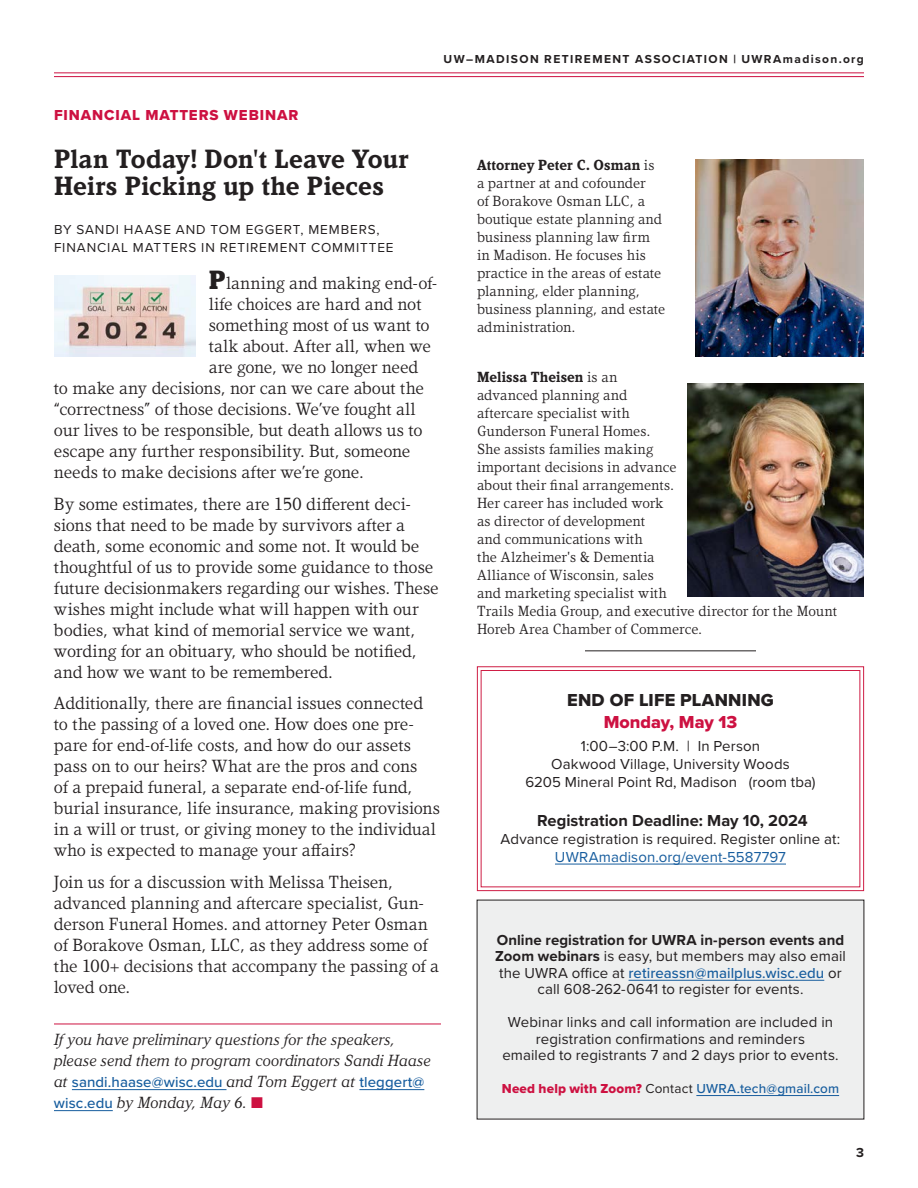
<style>
.page{position:relative;width:918px;height:1188px;background:#fff}
.page>*{position:absolute;margin:0;border:0;box-sizing:border-box;transform-origin:0 0}
.HED3-KandalBold-18-18-rrxh{font:700 27px/27px "Kandal";letter-spacing:.01em;color:#231f20}
.TEXTPLUS-Kandal-Book-12-14_7-rr{font:18px/21px "Kandal";color:#231f20}
.HED3-KandalBold-18-18-rrxh-2{font:18px/22.5px "Proxima Nova Extrabld";letter-spacing:.01em;color:#231f20;text-align:center}
.TEXTPLUS-Kandal-Book-12-14_7-rr-2{font:18px "Kandal";letter-spacing:.02em;color:#231f20}
.FOLLOW-KandalBookItal-11-14-rrxh{font:italic 16.5px/21px "Kandal";color:#231f20}
.HED3-KandalBold-18-18-rrxh-3{font:700 16.5px "Proxima Nova";color:#231f20}
.CAPTION-KandalBold-10-12-rrxh{font:15px/18px "Kandal";letter-spacing:.01em;color:#231f20}
.HED3-KandalBold-18-18-rrxh-4{font:15px/16.5px "Proxima Nova";letter-spacing:.005em;color:#231f20;text-align:center}
.FOLLOW-KandalBookItal-11-14-rrxh-2{font:500 15px "Proxima Nova";letter-spacing:.005em;color:#175d9e}
.KICKER-ProximaBlk-Red-10-14-xh_50{font:15px "Proxima Nova Extrabld";letter-spacing:.06em;color:#cd1141}
.BYLINE-ProximaReg-9-12-rrxh{font:13.5px/18px "Proxima Nova";letter-spacing:.07em;color:#231f20}
.TEXTPLUS-Kandal-Book-12-14_7-rr-3{font:500 13.5px "Proxima Nova";letter-spacing:.01em;color:#175d9e}
.t1{font:700 13.5px "Proxima Nova";color:#231f20}
.t2{font:700 12px "Proxima Nova";letter-spacing:.115em;color:#231f20}
.s1{font-weight:900;font-size:27px}
.s2{font-family:"Kandal";font-weight:400;font-style:italic;font-size:16.5px;color:#231f20}
.s3{font-family:"Proxima Nova";font-weight:500;font-style:normal;font-size:15px;color:#175d9e}
.s4{color:#cd1141}
.s5{font-weight:700}
.s6{color:#175d9e}
.s7{font-weight:500;color:#175d9e}
.s8{font-family:"Proxima Nova Extrabld";font-weight:400;color:#cd1141}
.s9{font-weight:400;color:#231f20}
</style>
<div class="page">
<hr style="left:54px;top:72px;width:810px;height:1px;background:#cd1141">
<hr style="left:54px;top:76px;width:810px;height:1px;background:#cd1141">
<hr style="left:54px;top:1024px;width:387px;height:1px;background:#cd1141">
<hr style="left:72px;top:1089px;width:155px;height:1px;background:#175d9e">
<hr style="left:359px;top:1089px;width:65px;height:1px;background:#175d9e">
<hr style="left:54px;top:1110px;width:59px;height:1px;background:#175d9e">
<hr style="left:585px;top:650px;width:171px;height:1px;background:#231f20">
<img style="left:688px;top:383px;width:176px;height:214px">
<svg style="left:477px;top:666px;width:387px;height:225px"></svg>
<div style="left:481px;top:670px;width:379px;height:217px;border:1px solid #cf1e45"></div>
<div style="left:477px;top:900px;width:387px;height:219px;background:#eeefef"></div>
<hr style="left:629px;top:980px;width:195px;height:1px;background:#175d9e">
<hr style="left:696px;top:1095px;width:143px;height:1px;background:#175d9e">
<img style="left:695px;top:159px;width:169px;height:197px">
<img style="left:54px;top:275px;width:141px;height:81px">
<p class="t2" style="left:444px;top:51px;width:422px">UW–MADISON RETIREMENT ASSOCIATION | UWRAmadison.org</p>
<p class="KICKER-ProximaBlk-Red-10-14-xh_50" style="left:54px;top:104px;width:246px">FINANCIAL MATTERS WEBINAR</p>
<p class="HED3-KandalBold-18-18-rrxh" style="left:54px;top:145px;width:356px">Plan Today! Don't Leave Your<br>Heirs Picking up the Pieces</p>
<p class="BYLINE-ProximaReg-9-12-rrxh" style="left:54px;top:220px;width:341px">BY SANDI HAASE AND TOM EGGERT, MEMBERS,<br>FINANCIAL MATTERS IN RETIREMENT COMMITTEE</p>
<p class="TEXTPLUS-Kandal-Book-12-14_7-rr-2" style="left:209px;top:273px;width:230px"><span class="s1">P</span>lanning and making end-of-</p>
<p class="TEXTPLUS-Kandal-Book-12-14_7-rr" style="left:209px;top:294px;width:214px">life choices are hard and not</p>
<p class="TEXTPLUS-Kandal-Book-12-14_7-rr" style="left:209px;top:315px;width:222px">something most of us want to</p>
<p class="TEXTPLUS-Kandal-Book-12-14_7-rr" style="left:209px;top:336px;width:224px">talk about. After all, when we</p>
<p class="TEXTPLUS-Kandal-Book-12-14_7-rr" style="left:209px;top:357px;width:211px">are gone, we no longer need</p>
<p class="TEXTPLUS-Kandal-Book-12-14_7-rr" style="left:54px;top:378px;width:371px">to make any decisions, nor can we care about the</p>
<p class="TEXTPLUS-Kandal-Book-12-14_7-rr" style="left:54px;top:399px;width:363px">“correctness” of those decisions. We’ve fought all</p>
<p class="TEXTPLUS-Kandal-Book-12-14_7-rr" style="left:54px;top:420px;width:370px">our lives to be responsible, but death allows us to</p>
<p class="TEXTPLUS-Kandal-Book-12-14_7-rr" style="left:54px;top:441px;width:358px">escape any further responsibility. But, someone</p>
<p class="TEXTPLUS-Kandal-Book-12-14_7-rr" style="left:54px;top:462px;width:311px">needs to make decisions after we’re gone.</p>
<p class="TEXTPLUS-Kandal-Book-12-14_7-rr" style="left:54px;top:493px;width:386px">By some estimates, there are 150 different deci&shy;sions that need to be made by survivors after a death, some economic and some not. It would be thoughtful of us to provide some guidance to those future decisionmakers regarding our wishes. These wishes might include what will happen with our bodies, what kind of memorial service we want, wording for an obituary, who should be notified, and how we want to be remembered.</p>
<p class="TEXTPLUS-Kandal-Book-12-14_7-rr" style="left:54px;top:693px;width:388px">Additionally, there are financial issues connected to the passing of a loved one. How does one pre&shy;pare for end-of-life costs, and how do our assets pass on to our heirs? What are the pros and cons<br>of a prepaid funeral, a separate end-of-life fund, burial insurance, life insurance, making provisions in a will or trust, or giving money to the individual who is expected to manage your affairs?</p>
<p class="TEXTPLUS-Kandal-Book-12-14_7-rr" style="left:54px;top:871px;width:386px">Join us for a discussion with Melissa Theisen, advanced planning and aftercare specialist, Gun&shy;derson Funeral Homes. and attorney Peter Osman of Borakove Osman, LLC, as they address some of the 100+ decisions that accompany the passing of a loved one.</p>
<p class="FOLLOW-KandalBookItal-11-14-rrxh" style="left:54px;top:1029px;width:378px">If you have preliminary questions for the speakers, please send them to program coordinators Sandi Haase</p>
<p class="FOLLOW-KandalBookItal-11-14-rrxh-2" style="left:54px;top:1071px;width:372px"><span class="s2">at</span> sandi.haase@wisc.edu <span class="s2">and Tom Eggert at</span> tleggert@</p>
<p class="FOLLOW-KandalBookItal-11-14-rrxh" style="left:54px;top:1092px;width:210px"><span class="s3">wisc.edu</span> by Monday, May 6. <span class="s4">■</span></p>
<p class="CAPTION-KandalBold-10-12-rrxh" style="left:477px;top:156px;width:190px"><span class="s5">Attorney Peter C. Osman</span> is a partner at and cofounder<br>of Borakove Osman LLC, a boutique estate planning and business planning law firm in Madison. He focuses his practice in the areas of estate planning, elder planning, business planning, and estate administration.</p>
<p class="CAPTION-KandalBold-10-12-rrxh" style="left:477px;top:368px;width:362px"><span class="s5">Melissa Theisen</span> is an<br>advanced planning and<br>aftercare specialist with<br>Gunderson Funeral Homes.<br>She assists families making<br>important decisions in advance<br>about their final arrangements.<br>Her career has included work<br>as director of development<br>and communications with<br>the Alzheimer's &amp; Dementia<br>Alliance of Wisconsin, sales<br>and marketing specialist with<br>Trails Media Group, and executive director for the Mount<br>Horeb Area Chamber of Commerce.</p>
<p class="HED3-KandalBold-18-18-rrxh-2" style="left:567px;top:688px;width:208px">END OF LIFE PLANNING<br><span class="s4">Monday, May 13</span></p>
<p class="HED3-KandalBold-18-18-rrxh-4" style="left:525px;top:736px;width:292px;line-height:18px">1:00–3:00 P.M. | In Person<br>Oakwood Village, University Woods<br>6205 Mineral Point Rd, Madison (room tba)</p>
<p class="HED3-KandalBold-18-18-rrxh-3" style="left:537px;top:808px;width:272px">Registration Deadline: May 10, 2024</p>
<p class="HED3-KandalBold-18-18-rrxh-4" style="left:501px;top:829px;width:341px;line-height:18px">Advance registration is required. Register online at:<br><span class="s6">UWRAmadison.org/event-5587797</span></p>
<p class="HED3-KandalBold-18-18-rrxh-4" style="left:495px;top:931px;width:352px"><span class="s5">Online registration for UWRA in-person events and Zoom webinars</span> is easy, but members may also email the UWRA office at <span class="s7">retireassn@mailplus.wisc.edu</span> or call 608-262-0641 to register for events.</p>
<p class="HED3-KandalBold-18-18-rrxh-4" style="left:508px;top:1014px;width:327px">Webinar links and call information are included in registration confirmations and reminders</p>
<p class="HED3-KandalBold-18-18-rrxh-4" style="left:502px;top:1047px;width:338px">emailed to registrants 7 and 2 days prior to events.</p>
<p class="TEXTPLUS-Kandal-Book-12-14_7-rr-3" style="left:502px;top:1079px;width:339px"><span class="s8">Need help with Zoom?</span> <span class="s9">Contact</span> UWRA.tech@gmail.com</p>
<p class="t1" style="left:856px;top:1142px;width:9px">3</p>
</div>
